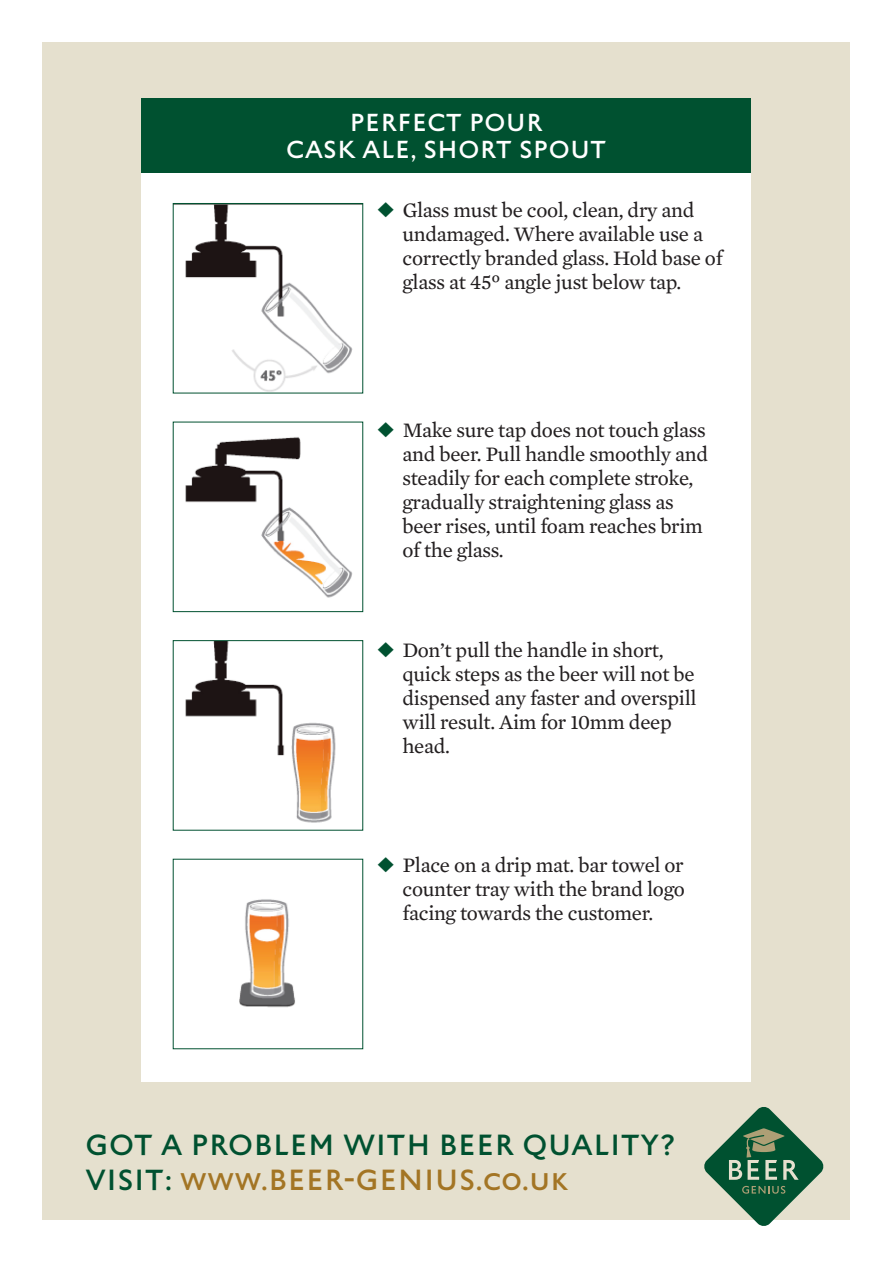
<style>
.page{position:relative;width:893px;height:1263px;background:#fff}
.page>*{position:absolute;margin:0;border:0;box-sizing:border-box;transform-origin:0 0}
.t1{font:31.95px/34.5px "St Edmund Sans";color:#005130}
.t2{font:27px/27px "St Edmund Sans";color:#fff;text-align:center}
.t3{font:21px/24px "Mercury Text G2";letter-spacing:-.015em;color:#231f20}
.s1{color:#005130}
.s2{color:#a37524}
</style>
<div class="page">
<div style="left:43px;top:43px;width:807px;height:1177px;background:#e5e0ce"></div>
<svg style="left:704px;top:1107px;width:119px;height:119px"></svg>
<div style="left:142px;top:98px;width:609px;height:983px;background:#fff"></div>
<div style="left:142px;top:98px;width:609px;height:75px;background:#005130"></div>
<img style="left:185px;top:205px;width:168px;height:186px">
<img style="left:185px;top:437px;width:168px;height:161px">
<img style="left:185px;top:642px;width:151px;height:181px">
<img style="left:239px;top:899px;width:56px;height:109px">
<p class="t2" style="left:286px;top:111px;width:322px">PERFECT POUR<br>CASK ALE, SHORT SPOUT</p>
<p class="t3" style="left:402px;top:198px;width:322px;text-indent:-26px"><span class="s1">◆</span> Glass must be cool, clean, dry and undamaged. Where available use a correctly branded glass. Hold base of glass at 45º angle just below tap.</p>
<p class="t3" style="left:402px;top:417px;width:307px;text-indent:-26px"><span class="s1">◆</span> Make sure tap does not touch glass and beer. Pull handle smoothly and steadily for each complete stroke, gradually straightening glass as beer rises, until foam reaches brim of the glass.</p>
<p class="t3" style="left:402px;top:637px;width:295px;text-indent:-26px"><span class="s1">◆</span> Don’t pull the handle in short, quick steps as the beer will not be dispensed any faster and overspill will result. Aim for 10mm deep head.</p>
<p class="t3" style="left:402px;top:852px;width:284px;text-align:justify;text-indent:-26px"><span class="s1">◆</span> Place on a drip mat. bar towel or counter tray with the brand logo facing towards the customer.</p>
<h1 class="t1" style="left:85px;top:1130px;width:592px">GOT A PROBLEM WITH BEER QUALITY?<br>VISIT: <span class="s2">www.BEER-GENIUS.co.uk</span></h1>
</div>
